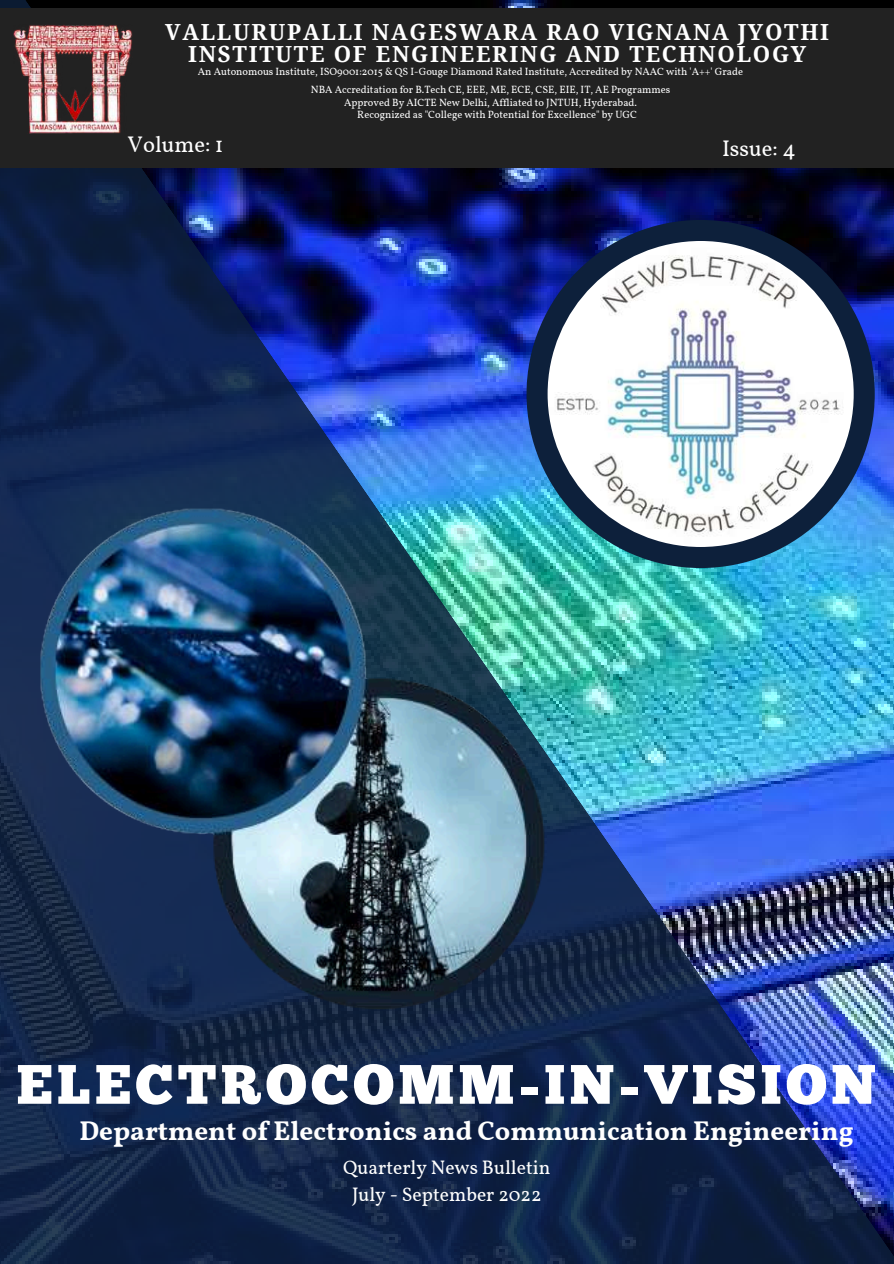
<style>
.page{position:relative;width:894px;height:1264px;background:#fff}
.page>*{position:absolute;margin:0;border:0;box-sizing:border-box;transform-origin:0 0}
.t1{font:55.35px "Chunk Five";letter-spacing:.075em;color:#fff}
.t2{font:700 27px "Vollkorn";color:#fff}
.t3{font:22.5px "Vollkorn";color:#fff}
.t4{font:700 22.2px/22.5px "Droid Serif";letter-spacing:.075em;color:#fff;text-align:center}
.t5{font:19.5px/27px "Vollkorn";color:#fff;text-align:center}
.t6{font:10.5px/17.9px "Vollkorn";color:#fff}
</style>
<div class="page">
<img style="left:0;top:0;width:893px;height:1263px">
<div style="left:526px;top:220px;width:348px;height:348px;background:#0d203b;border-radius:50%"></div>
<img style="left:547px;top:241px;width:306px;height:306px;border-radius:50%">
<div style="left:0;top:9px;width:893px;height:159px;background:#222"></div>
<img style="left:26px;top:497px;width:533px;height:513px">
<img style="left:14px;top:25px;width:118px;height:109px">
<h3 class="t4" style="left:165px;top:21px;width:665px">VALLURUPALLI NAGESWARA RAO VIGNANA JYOTHI<br>INSTITUTE OF ENGINEERING AND TECHNOLOGY</h3>
<p class="t6" style="left:311px;top:64px;width:433px;text-indent:-113px">An Autonomous Institute, ISO9001:2015 &amp; QS I-Gouge Diamond Rated Institute, Accredited by NAAC with 'A++' Grade<br>NBA Accreditation for B.Tech CE, EEE, ME, ECE, CSE, EIE, IT, AE Programmes</p>
<p class="t6" style="left:344px;top:97px;width:294px;line-height:11.9px;text-align:right">Approved By AICTE New Delhi, Affliated to JNTUH, Hyderabad.<br>Recognized as "College with Potential for Excellence" by UGC</p>
<h3 class="t3" style="left:721px;top:134px;width:75px">Issue: 4</h3>
<h3 class="t3" style="left:128px;top:131px;width:97px">Volume: 1</h3>
<h1 class="t1" style="left:17px;top:1062px;width:861px">ELECTROCOMM-IN-VISION</h1>
<h2 class="t2" style="left:79px;top:1114px;width:775px">Department of Electronics and Communication Engineering</h2>
<h3 class="t5" style="left:343px;top:1155px;width:209px">Quarterly News Bulletin<br>July - September 2022</h3>
</div>
